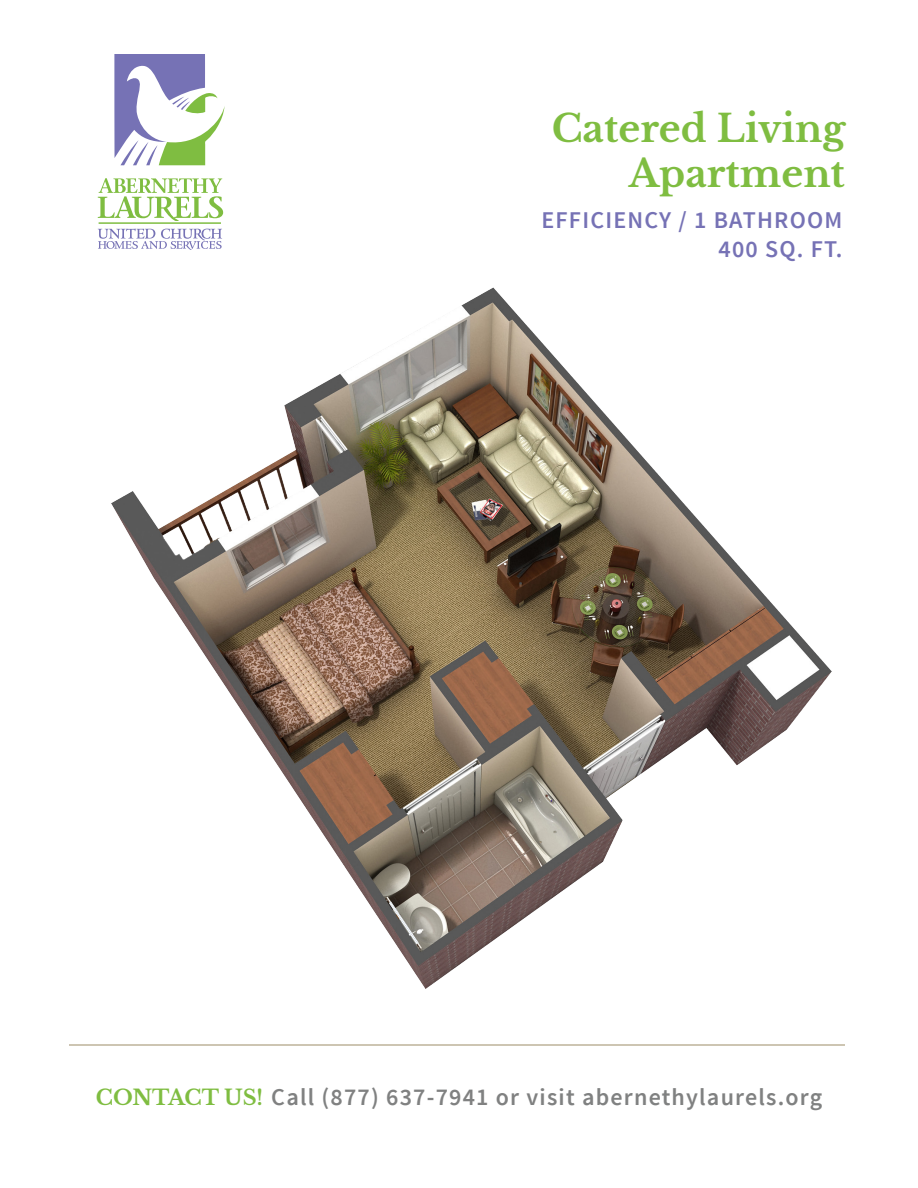
<style>
.page{position:relative;width:918px;height:1188px;background:#fff}
.page>*{position:absolute;margin:0;border:0;box-sizing:border-box;transform-origin:0 0}
.t1{font:700 37.5px "Libre Baskerville";color:#7fbd41}
.t2{font:600 24px "Source Sans Pro";letter-spacing:.05em;color:#808181}
.t3{font:600 24px "Source Sans Pro";letter-spacing:.05em;color:#7672b5}
.s1{font-family:"Libre Baskerville";font-weight:700;font-size:21px;color:#7fbd41}
</style>
<div class="page">
<img style="left:111px;top:287px;width:721px;height:702px">
<hr style="left:70px;top:1044px;width:775px;height:2px;background:#cdc5b2">
<svg style="left:98px;top:178px;width:125px;height:43px"></svg>
<svg style="left:114px;top:54px;width:111px;height:111px"></svg>
<hr style="left:99px;top:222px;width:122px;height:2px;background:#7fbd41">
<svg style="left:98px;top:229px;width:124px;height:21px"></svg>
<p class="t1" style="left:552px;top:106px;width:295px">Catered Living</p>
<p class="t1" style="left:629px;top:151px;width:217px">Apartment</p>
<p class="t3" style="left:541px;top:205px;width:303px">EFFICIENCY / 1 BATHROOM</p>
<p class="t3" style="left:719px;top:234px;width:125px">400 SQ. FT.</p>
<p class="t2" style="left:96px;top:1082px;width:728px"><span class="s1">CONTACT US!</span> Call (877) 637-7941 or visit abernethylaurels.org</p>
</div>
